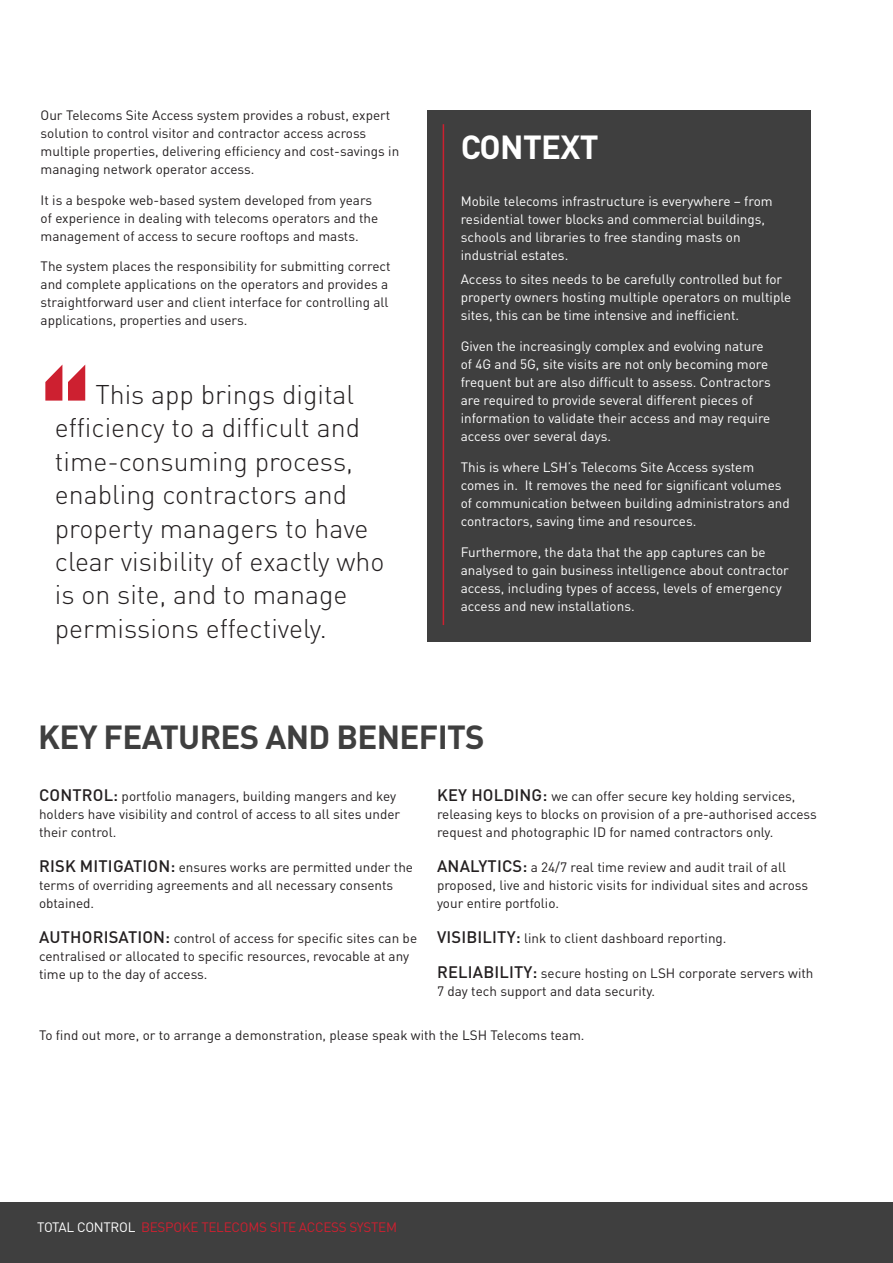
<style>
.page{position:relative;width:893px;height:1263px;background:#fff}
.page>*{position:absolute;margin:0;border:0;box-sizing:border-box;transform-origin:0 0}
.Big_Header{font:700 33px "DIN Pro";letter-spacing:-.02em;color:#3f3f3f}
.Big_Header-2{font:700 33px "DIN Pro";letter-spacing:-.02em;color:#fff}
.t1{font:300 26.7px/33.3px "DIN Pro";color:#231f20}
.Body_text{font:13.5px/18px "DIN Pro";color:#231f20}
.Body_text-2{font:13.5px/18px "DIN Pro";color:#fff}
.Big_Header-3{font:13.5px/18px "DIN Pro";color:#fff}
.t2{font:13.5px "DIN Pro";letter-spacing:-.02em;color:#cd2030}
.s1{font-weight:500;font-size:16.5px}
.s2{color:#fff}
</style>
<div class="page">
<div style="left:0;top:1203px;width:893px;height:60px;background:#3f3f3f"></div>
<svg style="left:68px;top:365px;width:17px;height:36px"></svg>
<svg style="left:45px;top:365px;width:17px;height:36px"></svg>
<div style="left:428px;top:110px;width:383px;height:532px;background:#3f3f3f"></div>
<hr style="left:443px;top:124px;width:1px;height:501px;background:#cd2030">
<p class="Body_text" style="left:41px;top:105px;width:360px">Our Telecoms Site Access system provides a robust, expert solution to control visitor and contractor access across multiple properties, delivering efficiency and cost-savings in managing network operator access.</p>
<p class="Body_text" style="left:41px;top:190px;width:339px">It is a bespoke web-based system developed from years of experience in dealing with telecoms operators and the management of access to secure rooftops and masts.</p>
<p class="Body_text" style="left:41px;top:257px;width:352px">The system places the responsibility for submitting correct and complete applications on the operators and provides a straightforward user and client interface for controlling all applications, properties and users.</p>
<p class="t1" style="left:55px;top:377px;width:331px;text-indent:41px">This app brings digital efficiency to a difficult and time-consuming process, enabling contractors and property managers to have clear visibility of exactly who is on site, and to manage permissions effectively.</p>
<p class="Big_Header-2" style="left:461px;top:124px;width:139px">CONTEXT</p>
<p class="Big_Header-3" style="left:461px;top:192px;width:314px">Mobile telecoms infrastructure is everywhere – from residential tower blocks and commercial buildings, schools and libraries to free standing masts on industrial estates.</p>
<p class="Body_text-2" style="left:461px;top:270px;width:332px">Access to sites needs to be carefully controlled but for property owners hosting multiple operators on multiple sites, this can be time intensive and inefficient.</p>
<p class="Body_text-2" style="left:461px;top:337px;width:312px">Given the increasingly complex and evolving nature of 4G and 5G, site visits are not only becoming more frequent but are also difficult to assess. Contractors are required to provide several different pieces of information to validate their access and may require access over several days.</p>
<p class="Body_text-2" style="left:461px;top:457px;width:331px">This is where LSH’s Telecoms Site Access system comes in. It removes the need for significant volumes of communication between building administrators and contractors, saving time and resources.</p>
<p class="Body_text-2" style="left:461px;top:542px;width:330px">Furthermore, the data that the app captures can be analysed to gain business intelligence about contractor access, including types of access, levels of emergency access and new installations.</p>
<p class="Big_Header" style="left:38px;top:715px;width:448px">KEY FEATURES AND BENEFITS</p>
<p class="Body_text" style="left:39px;top:787px;width:363px"><span class="s1">CONTROL:</span> portfolio managers, building mangers and key holders have visibility and control of access to all sites under their control.</p>
<p class="Body_text" style="left:39px;top:858px;width:376px"><span class="s1">RISK MITIGATION:</span> ensures works are permitted under the terms of overriding agreements and all necessary consents obtained.</p>
<p class="Body_text" style="left:39px;top:929px;width:380px"><span class="s1">AUTHORISATION:</span> control of access for specific sites can be centralised or allocated to specific resources, revocable at any time up to the day of access.</p>
<p class="Body_text" style="left:437px;top:787px;width:381px"><span class="s1">KEY HOLDING:</span> we can offer secure key holding services, releasing keys to blocks on provision of a pre-authorised access request and photographic ID for named contractors only.</p>
<p class="Body_text" style="left:437px;top:858px;width:373px"><span class="s1">ANALYTICS:</span> a 24/7 real time review and audit trail of all proposed, live and historic visits for individual sites and across your entire portfolio.</p>
<p class="Body_text" style="left:437px;top:929px;width:291px"><span class="s1">VISIBILITY:</span> link to client dashboard reporting.</p>
<p class="Body_text" style="left:437px;top:964px;width:378px"><span class="s1">RELIABILITY:</span> secure hosting on LSH corporate servers with<br>7 day tech support and data security.</p>
<p class="Body_text" style="left:39px;top:1025px;width:547px">To find out more, or to arrange a demonstration, please speak with the LSH Telecoms team.</p>
<p class="t2" style="left:37px;top:1217px;width:361px"><span class="s2">TOTAL CONTROL</span> BESPOKE TELECOMS SITE ACCESS SYSTEM</p>
</div>
